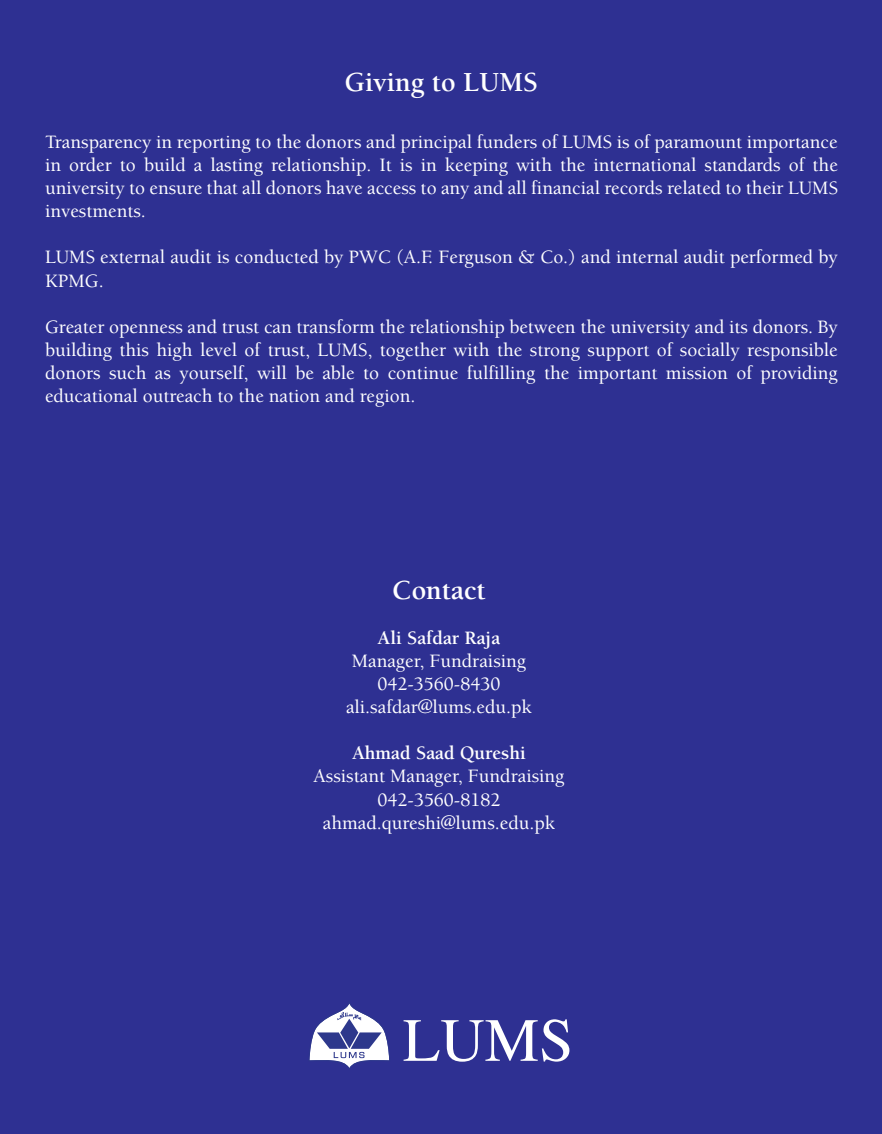
<style>
.page{position:relative;width:882px;height:1134px;background:#2e3092}
.page>*{position:absolute;margin:0;border:0;box-sizing:border-box;transform-origin:0 0}
.t1{font:700 28.35px "Berkeley";color:#fff}
.t2{font:500 19.43px/23.1px "Berkeley";color:#fff;text-align:center}
.t3{font:700 19.43px "Berkeley";color:#fff}
</style>
<div class="page">
<svg style="left:404px;top:1019px;width:165px;height:43px"></svg>
<svg style="left:309px;top:1003px;width:81px;height:65px"></svg>
<h1 class="t1" style="left:344px;top:67px;width:195px">Giving to LUMS</h1>
<p class="t2" style="left:45px;top:131px;width:794px;text-align:justify">Transparency in reporting to the donors and principal funders of LUMS is of paramount importance in order to build a lasting relationship. It is in keeping with the international standards of the university to ensure that all donors have access to any and all financial records related to their LUMS investments.</p>
<p class="t2" style="left:45px;top:246px;width:794px;text-align:left">LUMS external audit is conducted by PWC (A.F. Ferguson &amp; Co.) and internal audit performed by<br>KPMG.</p>
<p class="t2" style="left:45px;top:315px;width:794px;text-align:justify">Greater openness and trust can transform the relationship between the university and its donors. By building this high level of trust, LUMS, together with the strong support of socially responsible donors such as yourself, will be able to continue fulfilling the important mission of providing educational outreach to the nation and region.</p>
<h1 class="t1" style="left:392px;top:575px;width:95px">Contact</h1>
<p class="t3" style="left:378px;top:627px;width:124px">Ali Safdar Raja</p>
<p class="t2" style="left:346px;top:650px;width:187px">Manager, Fundraising<br>042-3560-8430 ali.safdar@lums.edu.pk</p>
<p class="t3" style="left:352px;top:743px;width:175px">Ahmad Saad Qureshi</p>
<p class="t2" style="left:313px;top:765px;width:253px">Assistant Manager, Fundraising<br>042-3560-8182 ahmad.qureshi@lums.edu.pk</p>
</div>
